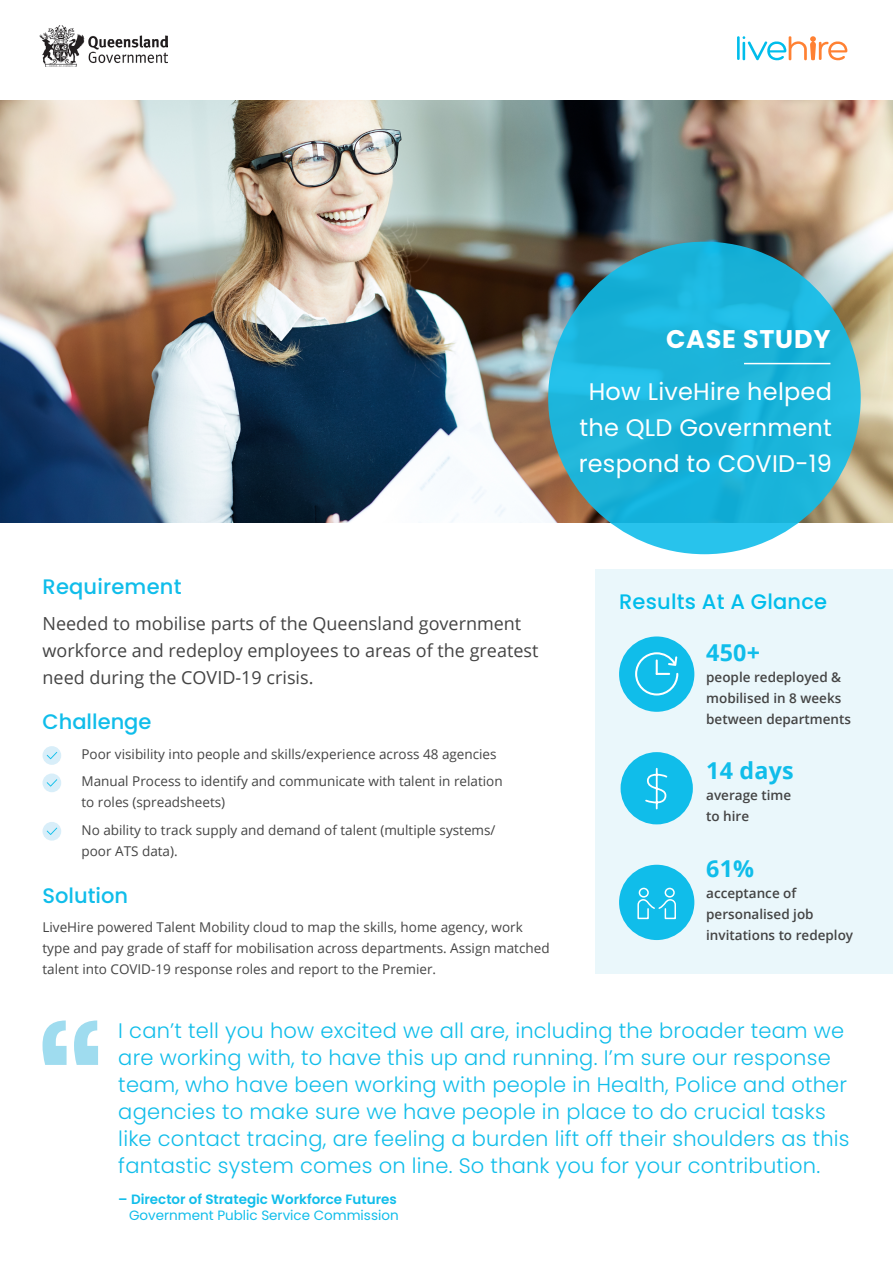
<style>
.page{position:relative;width:893px;height:1263px;background:#fff}
.page>*{position:absolute;margin:0;border:0;box-sizing:border-box;transform-origin:0 0}
.t1{font:700 25.5px "Poppins";letter-spacing:.03em;color:#fff}
.t2{font:24px/36px "Poppins";letter-spacing:.01em;color:#fff;text-align:center}
.t3{font:700 23.25px "Open Sans";letter-spacing:.01em;color:#10bdea}
.t4{font:300 21px/27px "Poppins";letter-spacing:.01em;color:#10bdea}
.t5{font:500 21px "Poppins";color:#10bdea}
.t6{font:500 21px "Poppins";letter-spacing:.01em;color:#00bdeb}
.t7{font:18px/27px "Open Sans";color:#444}
.t8{font:13.5px/21px "Open Sans";color:#444}
.t9{font:600 13.5px/21px "Open Sans";color:#444}
.t10{font:600 13.5px "Poppins";color:#10bdea}
.t11{font:13.5px "Poppins";color:#10bdea}
</style>
<div class="page">
<hr style="left:737px;top:36px;width:3px;height:24px;background:#00bdeb">
<svg style="left:743px;top:36px;width:104px;height:25px"></svg>
<img style="left:1px;top:100px;width:892px;height:422px">
<svg style="left:548px;top:242px;width:313px;height:312px;background:#1cb5dc"></svg>
<hr style="left:744px;top:363px;width:86px;height:1px;background:#fff">
<img style="left:40px;top:25px;width:128px;height:42px">
<div style="left:595px;top:570px;width:298px;height:404px;background:#eaf7fb"></div>
<div style="left:619px;top:636px;width:75px;height:76px;background:#10bdea;border-radius:50%"></div>
<div style="left:43px;top:746px;width:18px;height:19px;background:#d8eef9;border-radius:50%"></div>
<svg style="left:47px;top:752px;width:10px;height:7px"></svg>
<div style="left:43px;top:773px;width:18px;height:19px;background:#d8eef9;border-radius:50%"></div>
<svg style="left:47px;top:779px;width:10px;height:7px"></svg>
<div style="left:43px;top:822px;width:18px;height:19px;background:#d8eef9;border-radius:50%"></div>
<svg style="left:47px;top:828px;width:10px;height:7px"></svg>
<svg style="left:43px;top:1020px;width:55px;height:45px"></svg>
<div style="left:621px;top:752px;width:72px;height:72px;background:#10bdea;border-radius:50%"></div>
<svg style="left:645px;top:767px;width:23px;height:43px"></svg>
<svg style="left:635px;top:652px;width:43px;height:43px"></svg>
<div style="left:619px;top:865px;width:75px;height:75px;background:#10bdea;border-radius:50%"></div>
<svg style="left:637px;top:887px;width:39px;height:33px"></svg>
<h1 class="t1" style="left:666px;top:324px;width:166px">CASE STUDY</h1>
<h2 class="t2" style="left:579px;top:374px;width:255px">How LiveHire helped the QLD Government respond to COVID-19</h2>
<h3 class="t5" style="left:43px;top:574px;width:140px">Requirement</h3>
<h3 class="t7" style="left:43px;top:609px;width:497px">Needed to mobilise parts of the Queensland government workforce and redeploy employees to areas of the greatest need during the COVID-19 crisis.</h3>
<h3 class="t5" style="left:43px;top:710px;width:110px">Challenge</h3>
<p class="t8" style="left:82px;top:740px;width:423px;line-height:27.5px">Poor visibility into people and skills/experience across 48 agencies<br>Manual Process to identify and communicate with talent in relation</p>
<p class="t8" style="left:82px;top:788px;width:416px;line-height:27.3px">to roles (spreadsheets)<br>No ability to track supply and demand of talent (multiple systems/</p>
<p class="t8" style="left:82px;top:840px;width:98px">poor ATS data).</p>
<h3 class="t5" style="left:43px;top:883px;width:87px">Solution</h3>
<p class="t8" style="left:43px;top:916px;width:509px">LiveHire powered Talent Mobility cloud to map the skills, home agency, work type and pay grade of staff for mobilisation across departments. Assign matched talent into COVID-19 response roles and report to the Premier.</p>
<h3 class="t6" style="left:619px;top:590px;width:210px">Results At A Glance</h3>
<h3 class="t3" style="left:706px;top:636px;width:55px">450+</h3>
<p class="t9" style="left:706px;top:666px;width:146px">people redeployed &amp; mobilised in 8 weeks between departments</p>
<h3 class="t3" style="left:706px;top:754px;width:89px">14 days</h3>
<p class="t9" style="left:706px;top:784px;width:87px">average time to hire</p>
<h3 class="t3" style="left:706px;top:852px;width:50px">61%</h3>
<p class="t9" style="left:706px;top:882px;width:148px">acceptance of personalised job invitations to redeploy</p>
<p class="t4" style="left:118px;top:1017px;width:733px">I can’t tell you how excited we all are, including the broader team we are working with, to have this up and running. I’m sure our response team, who have been working with people in Health, Police and other agencies to make sure we have people in place to do crucial tasks like contact tracing, are feeling a burden lift off their shoulders as this fantastic system comes on line. So thank you for your contribution.</p>
<p class="t10" style="left:118px;top:1191px;width:280px">– Director of Strategic Workforce Futures</p>
<p class="t11" style="left:129px;top:1208px;width:271px">Government Public Service Commission</p>
</div>
